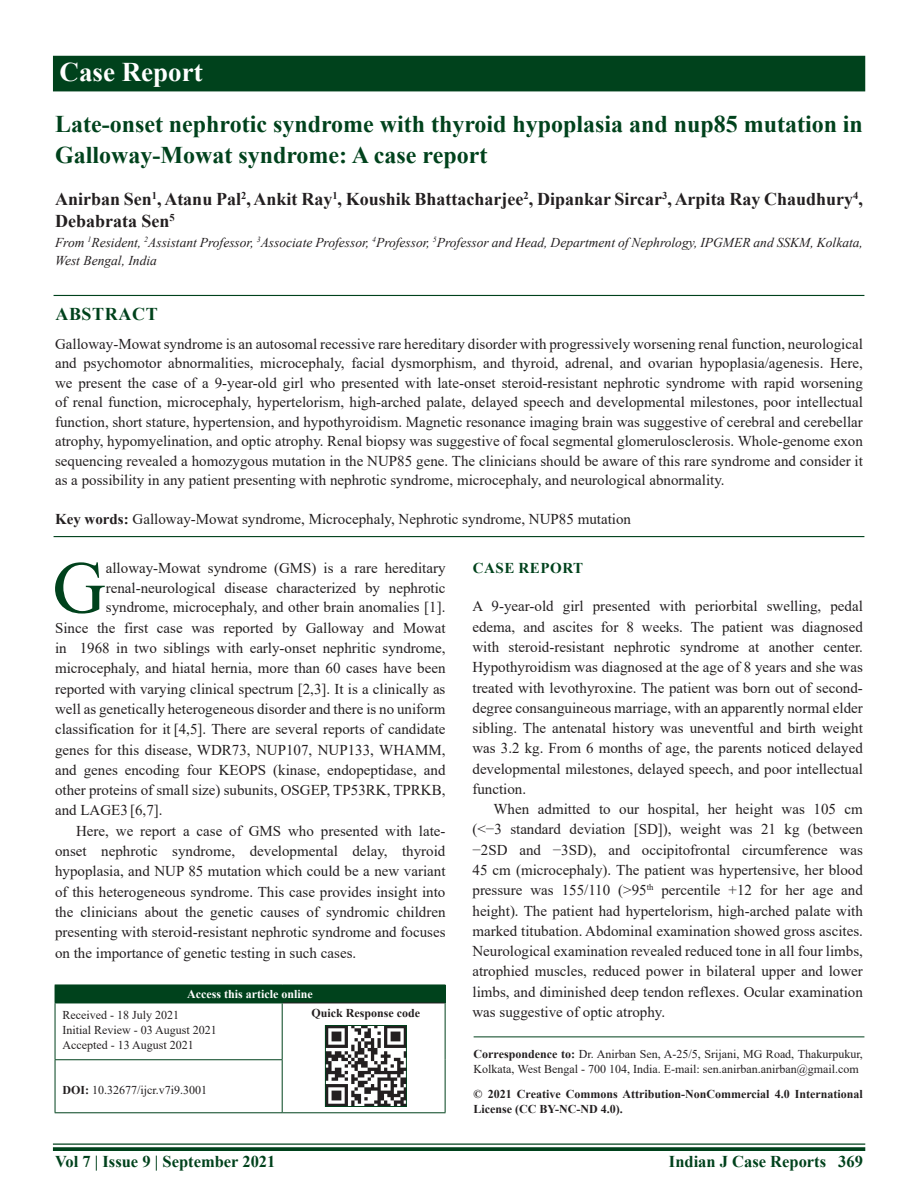
<style>
.page{position:relative;width:918px;height:1188px;background:#fff}
.page>*{position:absolute;margin:0;border:0;box-sizing:border-box;transform-origin:0 0}
.DROP_CAP_TX{font:73.95px "Times New Roman";color:#00421c}
.AH{font:700 27px "Times New Roman";color:#fff}
.AT{font:700 24px/31.5px "Times New Roman";color:#00421c}
.AU{font:700 18px/22.5px "Times New Roman";color:#231f20}
.ABSH{font:700 18px "Times New Roman";letter-spacing:.035em;color:#00421c}
.RF{font:700 16.5px "Times New Roman";color:#00421c}
.ABS{font:15px/19.5px "Times New Roman";color:#231f20;text-align:justify}
.TX{font:15px/20.2px "Times New Roman";color:#231f20;text-align:justify}
.DROP_CAP_TX-2{font:15px "Times New Roman";color:#231f20}
.TXFL{font:15px/20.2px "Times New Roman";color:#231f20;text-align:justify}
.KWD{font:15px "Times New Roman";color:#231f20}
.t1{font:700 15px "Times New Roman";letter-spacing:.035em;color:#00421c}
.AFF{font:italic 13.5px/18px "Times New Roman";color:#231f20}
.ADD{font:12px/15px "Times New Roman";color:#231f20}
.CR{font:700 12px/15px "Times New Roman";color:#231f20}
.HIS{font:12px/15px "Times New Roman";color:#231f20}
.DOI{font:12px "Times New Roman";color:#231f20}
.AAO{font:700 12px "Times New Roman";color:#fff}
.QR{font:700 12px "Times New Roman";color:#231f20}
.s1{font-weight:700}
</style>
<div class="page">
<hr style="left:53px;top:1143px;width:812px;height:2px;background:#00421c">
<svg style="left:53px;top:1147px;width:812px;height:4px;background:#0f4d29"></svg>
<div style="left:53px;top:56px;width:812px;height:35px;background:#00421c"></div>
<hr style="left:54px;top:295px;width:810px;height:1px;background:#00421c">
<hr style="left:54px;top:536px;width:810px;height:1px;background:#00421c">
<hr style="left:474px;top:1037px;width:390px;height:1px;background:#00421c">
<div style="left:55px;top:985px;width:390px;height:18px;background:#00421c"></div>
<hr style="left:283px;top:1003px;width:162px;height:1px;background:#231f20">
<svg style="left:445px;top:985px;width:1px;height:18px"></svg>
<hr style="left:55px;top:1003px;width:1px;height:56px;background:#00421c">
<hr style="left:55px;top:1003px;width:228px;height:1px;background:#00421c">
<hr style="left:282px;top:1003px;width:1px;height:56px;background:#00421c">
<hr style="left:445px;top:1003px;width:1px;height:57px;background:#00421c">
<hr style="left:445px;top:1060px;width:1px;height:52px;background:#00421c">
<hr style="left:55px;top:1060px;width:1px;height:52px;background:#00421c">
<hr style="left:55px;top:1059px;width:228px;height:1px;background:#00421c">
<hr style="left:55px;top:1112px;width:227px;height:1px;background:#00421c">
<hr style="left:282px;top:1060px;width:1px;height:52px;background:#00421c">
<hr style="left:282px;top:1112px;width:164px;height:1px;background:#00421c">
<img style="left:327px;top:1027px;width:78px;height:78px">
<div style="left:325px;top:1025px;width:82px;height:82px;border:1px solid #00421c"></div>
<p class="AH" style="left:60px;top:52px;width:145px">Case Report</p>
<p class="AT" style="left:55px;top:107px;width:809px">Late-onset nephrotic syndrome with thyroid hypoplasia and nup85 mutation in<br>Galloway-Mowat syndrome: A case report</p>
<p class="AU" style="left:55px;top:187px;width:809px">Anirban Sen<sup>1</sup>, Atanu Pal<sup>2</sup>, Ankit Ray<sup>1</sup>, Koushik Bhattacharjee<sup>2</sup>, Dipankar Sircar<sup>3</sup>, Arpita Ray Chaudhury<sup>4</sup>,<br>Debabrata Sen<sup>5</sup></p>
<p class="AFF" style="left:55px;top:233px;width:809px">From <sup>1</sup>Resident, <sup>2</sup>Assistant Professor, <sup>3</sup>Associate Professor, <sup>4</sup>Professor, <sup>5</sup>Professor and Head, Department of Nephrology, IPGMER and SSKM, Kolkata,<br>West Bengal, India</p>
<p class="ABSH" style="left:55px;top:301px;width:104px">ABSTRACT</p>
<p class="ABS" style="left:55px;top:333px;width:809px">Galloway-Mowat syndrome is an autosomal recessive rare hereditary disorder with progressively worsening renal function, neurological and psychomotor abnormalities, microcephaly, facial dysmorphism, and thyroid, adrenal, and ovarian hypoplasia/agenesis. Here, we present the case of a 9-year-old girl who presented with late-onset steroid-resistant nephrotic syndrome with rapid worsening of renal function, microcephaly, hypertelorism, high-arched palate, delayed speech and developmental milestones, poor intellectual function, short stature, hypertension, and hypothyroidism. Magnetic resonance imaging brain was suggestive of cerebral and cerebellar atrophy, hypomyelination, and optic atrophy. Renal biopsy was suggestive of focal segmental glomerulosclerosis. Whole-genome exon sequencing revealed a homozygous mutation in the NUP85 gene. The clinicians should be aware of this rare syndrome and consider it as a possibility in any patient presenting with nephrotic syndrome, microcephaly, and neurological abnormality.</p>
<p class="KWD" style="left:55px;top:508px;width:578px"><span class="s1">Key words:</span> Galloway-Mowat syndrome, Microcephaly, Nephrotic syndrome, NUP85 mutation</p>
<p class="DROP_CAP_TX" style="left:52px;top:536px;width:55px">G</p>
<p class="DROP_CAP_TX-2" style="left:106px;top:558px;width:341px">alloway-Mowat syndrome (GMS) is a rare hereditary</p>
<p class="DROP_CAP_TX-2" style="left:106px;top:577px;width:341px">renal-neurological disease characterized by nephrotic</p>
<p class="DROP_CAP_TX-2" style="left:106px;top:597px;width:341px">syndrome, microcephaly, and other brain anomalies [1].</p>
<p class="DROP_CAP_TX-2" style="left:55px;top:617px;width:392px">Since the first case was reported by Galloway and Mowat</p>
<p class="DROP_CAP_TX-2" style="left:55px;top:637px;width:392px">in 1968 in two siblings with early-onset nephritic syndrome,</p>
<p class="DROP_CAP_TX-2" style="left:55px;top:658px;width:392px">microcephaly, and hiatal hernia, more than 60 cases have been</p>
<p class="DROP_CAP_TX-2" style="left:55px;top:678px;width:392px">reported with varying clinical spectrum [2,3]. It is a clinically as</p>
<p class="DROP_CAP_TX-2" style="left:55px;top:698px;width:392px">well as genetically heterogeneous disorder and there is no uniform</p>
<p class="DROP_CAP_TX-2" style="left:55px;top:719px;width:392px">classification for it [4,5]. There are several reports of candidate</p>
<p class="DROP_CAP_TX-2" style="left:55px;top:739px;width:392px">genes for this disease, WDR73, NUP107, NUP133, WHAMM,</p>
<p class="DROP_CAP_TX-2" style="left:55px;top:759px;width:392px">and genes encoding four KEOPS (kinase, endopeptidase, and</p>
<p class="DROP_CAP_TX-2" style="left:55px;top:780px;width:392px">other proteins of small size) subunits, OSGEP, TP53RK, TPRKB,</p>
<p class="DROP_CAP_TX-2" style="left:55px;top:800px;width:109px">and LAGE3 [6,7].</p>
<p class="TX" style="left:55px;top:820px;width:392px;text-indent:21px">Here, we report a case of GMS who presented with late&shy;onset nephrotic syndrome, developmental delay, thyroid hypoplasia, and NUP 85 mutation which could be a new variant of this heterogeneous syndrome. This case provides insight into the clinicians about the genetic causes of syndromic children presenting with steroid-resistant nephrotic syndrome and focuses on the importance of genetic testing in such cases.</p>
<p class="AAO" style="left:187px;top:985px;width:127px">Access this article online</p>
<p class="HIS" style="left:63px;top:1007px;width:156px">Received - 18 July 2021<br>Initial Review - 03 August 2021<br>Accepted - 13 August 2021</p>
<p class="QR" style="left:312px;top:1005px;width:110px">Quick Response code</p>
<p class="DOI" style="left:63px;top:1082px;width:146px"><span class="s1">DOI:</span> 10.32677/ijcr.v7i9.3001</p>
<h1 class="t1" style="left:473px;top:557px;width:112px">CASE REPORT</h1>
<p class="TXFL" style="left:472px;top:596px;width:392px">A 9-year-old girl presented with periorbital swelling, pedal edema, and ascites for 8 weeks. The patient was diagnosed with steroid-resistant nephrotic syndrome at another center.<br>Hypothyroidism was diagnosed at the age of 8 years and she was treated with levothyroxine. The patient was born out of second&shy;degree consanguineous marriage, with an apparently normal elder sibling. The antenatal history was uneventful and birth weight was 3.2 kg. From 6 months of age, the parents noticed delayed developmental milestones, delayed speech, and poor intellectual function.</p>
<p class="TX" style="left:472px;top:799px;width:392px;text-indent:21px">When admitted to our hospital, her height was 105 cm (&lt;−3 standard deviation [SD]), weight was 21 kg (between −2SD and −3SD), and occipitofrontal circumference was 45 cm (microcephaly). The patient was hypertensive, her blood pressure was 155/110 (&gt;95<sup>th</sup> percentile +12 for her age and height). The patient had hypertelorism, high-arched palate with marked titubation. Abdominal examination showed gross ascites.<br>Neurological examination revealed reduced tone in all four limbs, atrophied muscles, reduced power in bilateral upper and lower limbs, and diminished deep tendon reflexes. Ocular examination was suggestive of optic atrophy.</p>
<p class="ADD" style="left:474px;top:1046px;width:391px"><span class="s1">Correspondence to:</span> Dr. Anirban Sen, A-25/5, Srijani, MG Road, Thakurpukur,<br>Kolkata, West Bengal - 700 104, India. E-mail: sen.anirban.anirban@gmail.com</p>
<p class="CR" style="left:474px;top:1086px;width:391px">© 2021 Creative Commons Attribution-NonCommercial 4.0 International<br>License (CC BY-NC-ND 4.0).</p>
<p class="RF" style="left:55px;top:1150px;width:222px">Vol 7 | Issue 9 | September 2021</p>
<p class="RF" style="left:669px;top:1150px;width:195px">Indian J Case Reports 369</p>
</div>
